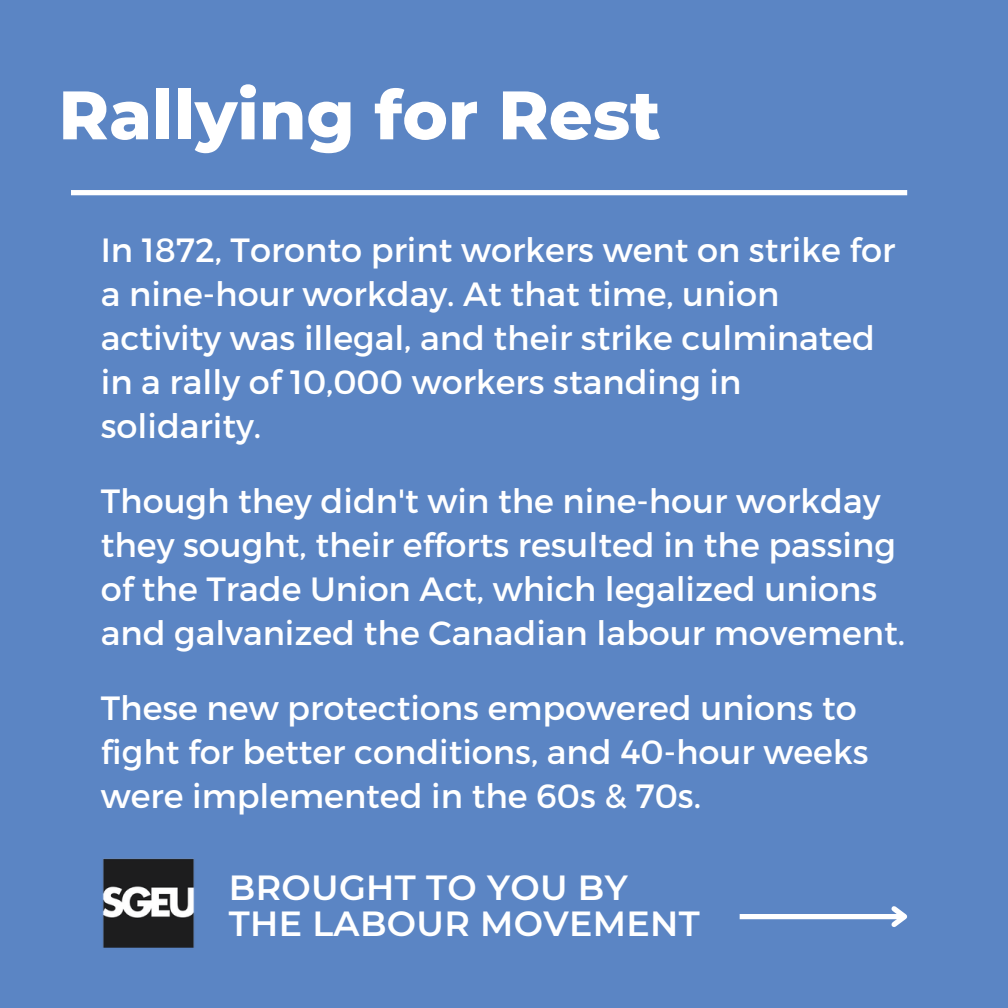
<style>
.page{position:relative;width:1008px;height:1008px;background:#5b85c4}
.page>*{position:absolute;margin:0;border:0;box-sizing:border-box;transform-origin:0 0}
.t1{font:800 68.6px "Montserrat";color:#fff}
.t2{font:600 35px/36.4px "Montserrat";letter-spacing:.01em;color:#fff}
.t3{font:33.6px/43.8px "Montserrat";color:#fff}
</style>
<div class="page">
<div style="left:71px;top:190px;width:836px;height:5px;background:#fff"></div>
<div style="left:740px;top:914px;width:165px;height:5px;background:#fff"></div>
<svg style="left:887px;top:906px;width:21px;height:21px"></svg>
<img style="left:102px;top:858px;width:93px;height:90px">
<p class="t1" style="left:58px;top:73px;width:604px">Rallying for Rest</p>
<p class="t3" style="left:101px;top:227px;width:796px">In 1872, Toronto print workers went on strike for a nine-hour workday. At that time, union activity was illegal, and their strike culminated in a rally of 10,000 workers standing in solidarity.</p>
<p class="t3" style="left:101px;top:478px;width:806px">Though they didn't win the nine-hour workday they sought, their efforts resulted in the passing of the Trade Union Act, which legalized unions and galvanized the Canadian labour movement.</p>
<p class="t3" style="left:101px;top:685px;width:769px">These new protections empowered unions to fight for better conditions, and 40-hour weeks were implemented in the 60s &amp; 70s.</p>
<h1 class="t2" style="left:229px;top:869px;width:472px">BROUGHT TO YOU BY<br>THE LABOUR MOVEMENT</h1>
</div>
